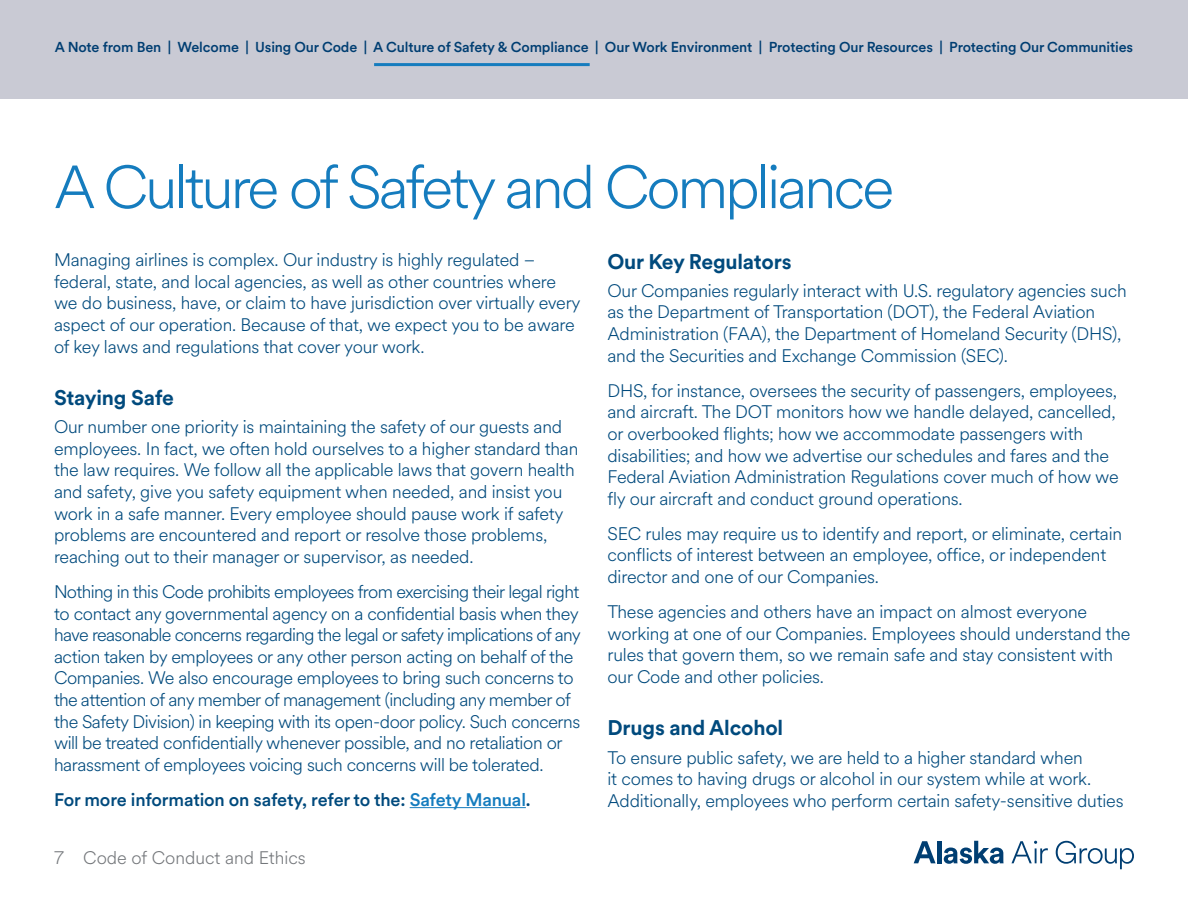
<style>
.page{position:relative;width:1188px;height:918px;background:#fff}
.page>*{position:absolute;margin:0;border:0;box-sizing:border-box;transform-origin:0 0}
.Headline{font:300 60px "AS Circular";letter-spacing:-.05em;color:#157cbe}
.CoC_Subheader{font:700 21px "AS Circular";letter-spacing:-.01em;color:#004a7d}
.CoC_Body{font:300 18px/21.6px "AS Circular";letter-spacing:-.01em;color:#004a7d}
.CoC_Body-2{font:500 18px "AS Circular";letter-spacing:-.01em;color:#004a7d}
.t1{font:300 18px "AS Circular";color:#74777b}
.t2{font:500 14.25px "AS Circular";letter-spacing:-.01em;color:#003e72}
.s1{color:#157cbe}
</style>
<div class="page">
<div style="left:0;top:0;width:1188px;height:99px;background:#c9cad4"></div>
<hr style="left:374px;top:63px;width:216px;height:3px;background:#157cbe">
<svg style="left:914px;top:841px;width:22px;height:22px"></svg>
<hr style="left:938px;top:841px;width:4px;height:22px;background:#003e72">
<svg style="left:944px;top:841px;width:60px;height:23px"></svg>
<svg style="left:1011px;top:841px;width:37px;height:22px"></svg>
<svg style="left:1056px;top:841px;width:78px;height:28px"></svg>
<hr style="left:410px;top:807px;width:116px;height:1px;background:#157cbe">
<p class="t2" style="left:55px;top:37px;width:1080px">A Note from Ben | Welcome | Using Our Code | A Culture of Safety &amp; Compliance | Our Work Environment | Protecting Our Resources | Protecting Our Communities</p>
<p class="Headline" style="left:54px;top:147px;width:842px">A Culture of Safety and Compliance</p>
<p class="CoC_Body" style="left:54px;top:248px;width:528px">Managing airlines is complex. Our industry is highly regulated – federal, state, and local agencies, as well as other countries where we do business, have, or claim to have jurisdiction over virtually every aspect of our operation. Because of that, we expect you to be aware of key laws and regulations that cover your work.</p>
<p class="CoC_Subheader" style="left:54px;top:383px;width:122px">Staying Safe</p>
<p class="CoC_Body" style="left:54px;top:415px;width:526px">Our number one priority is maintaining the safety of our guests and employees. In fact, we often hold ourselves to a higher standard than the law requires. We follow all the applicable laws that govern health and safety, give you safety equipment when needed, and insist you work in a safe manner. Every employee should pause work if safety problems are encountered and report or resolve those problems, reaching out to their manager or supervisor, as needed.</p>
<p class="CoC_Body" style="left:54px;top:580px;width:528px">Nothing in this Code prohibits employees from exercising their legal right to contact any governmental agency on a confidential basis when they have reasonable concerns regarding the legal or safety implications of any action taken by employees or any other person acting on behalf of the Companies. We also encourage employees to bring such concerns to the attention of any member of management (including any member of the Safety Division) in keeping with its open-door policy. Such concerns will be treated confidentially whenever possible, and no retaliation or harassment of employees voicing such concerns will be tolerated.</p>
<p class="CoC_Body-2" style="left:54px;top:787px;width:478px">For more information on safety, refer to the: <span class="s1">Safety Manual</span>.</p>
<p class="t1" style="left:54px;top:846px;width:253px">7 Code of Conduct and Ethics</p>
<p class="CoC_Subheader" style="left:608px;top:247px;width:186px">Our Key Regulators</p>
<p class="CoC_Body" style="left:608px;top:279px;width:521px">Our Companies regularly interact with U.S. regulatory agencies such as the Department of Transportation (DOT), the Federal Aviation Administration (FAA), the Department of Homeland Security (DHS), and the Securities and Exchange Commission (SEC).</p>
<p class="CoC_Body" style="left:608px;top:379px;width:513px">DHS, for instance, oversees the security of passengers, employees, and aircraft. The DOT monitors how we handle delayed, cancelled, or overbooked flights; how we accommodate passengers with disabilities; and how we advertise our schedules and fares and the Federal Aviation Administration Regulations cover much of how we fly our aircraft and conduct ground operations.</p>
<p class="CoC_Body" style="left:608px;top:522px;width:516px">SEC rules may require us to identify and report, or eliminate, certain conflicts of interest between an employee, office, or independent director and one of our Companies.</p>
<p class="CoC_Body" style="left:608px;top:600px;width:524px">These agencies and others have an impact on almost everyone working at one of our Companies. Employees should understand the rules that govern them, so we remain safe and stay consistent with our Code and other policies.</p>
<p class="CoC_Subheader" style="left:608px;top:713px;width:177px">Drugs and Alcohol</p>
<p class="CoC_Body" style="left:608px;top:746px;width:518px">To ensure public safety, we are held to a higher standard when<br>it comes to having drugs or alcohol in our system while at work.<br>Additionally, employees who perform certain safety-sensitive duties</p>
</div>
